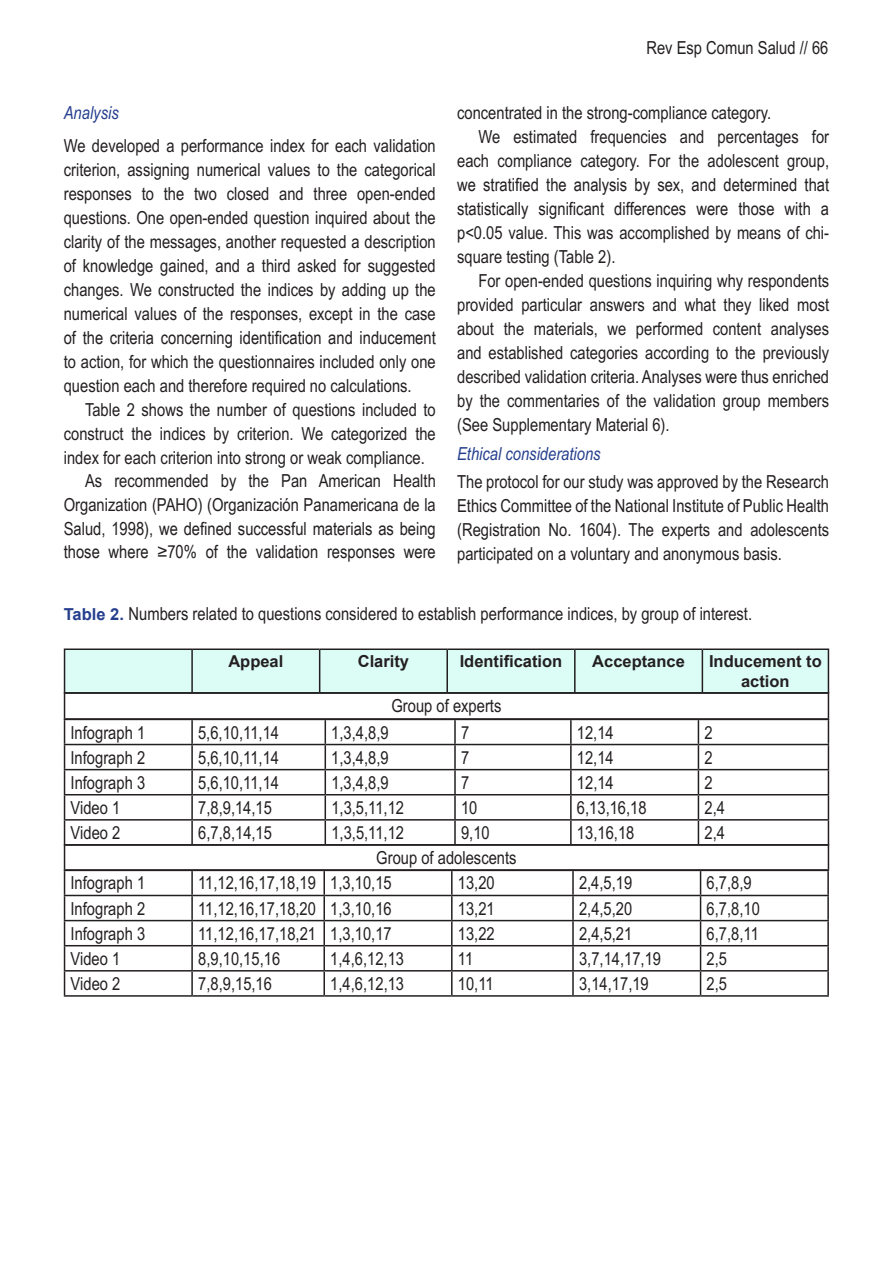
<style>
.page{position:relative;width:893px;height:1263px;background:#fff}
.page>*{position:absolute;margin:0;border:0;box-sizing:border-box;transform-origin:0 0}
.t1{font:18px/24px "Arial Narrow";color:#231f20;text-align:justify}
.t2{font:18px/23.5px "Arial Narrow 2";color:#231f20;text-align:justify}
.t3{font:italic 18px "Arial Narrow";color:#253f8e}
.t4{font:700 16.5px/19.8px "Arial";color:#231f20;text-align:center}
.t5{font:16.5px "Arial Bold MT2";color:#231f20}
.s1{font-family:"Arial Narrow 2"}
.s2{font-family:"Arial Narrow"}
.s3{font-family:"Arial";font-weight:700;font-size:16.5px;color:#253f8e}
.s4{font-family:"Arial Bold MT2";font-weight:400}
</style>
<div class="page">
<hr style="left:64px;top:648px;width:128px;height:2px;background:#231f20">
<hr style="left:192px;top:648px;width:128px;height:2px;background:#231f20">
<hr style="left:320px;top:648px;width:127px;height:2px;background:#231f20">
<hr style="left:447px;top:648px;width:128px;height:2px;background:#231f20">
<hr style="left:575px;top:648px;width:127px;height:2px;background:#231f20">
<hr style="left:702px;top:648px;width:127px;height:2px;background:#231f20">
<svg style="left:64px;top:649px;width:765px;height:346px"></svg>
<hr style="left:827px;top:971px;width:2px;height:24px;background:#231f20">
<hr style="left:64px;top:995px;width:128px;height:2px;background:#231f20">
<hr style="left:192px;top:995px;width:132px;height:2px;background:#231f20">
<hr style="left:324px;top:995px;width:128px;height:2px;background:#231f20">
<hr style="left:452px;top:995px;width:121px;height:2px;background:#231f20">
<hr style="left:573px;top:995px;width:128px;height:2px;background:#231f20">
<hr style="left:701px;top:995px;width:128px;height:2px;background:#231f20">
<p class="t3" style="left:64px;top:101px;width:56px">Analysis</p>
<p class="t1" style="left:64px;top:133px;width:374px">We developed a performance index for each validation criterion, assigning numerical values to the categorical responses to the two closed and three open-ended questions. One open-ended question inquired about the clarity of the messages, another requested a description of knowledge gained, and a third asked for suggested changes. We constructed the indices by adding up the numerical values of the responses, except in the case <span class="s1">of the criteria concerning identification and inducement </span>to action, for which the questionnaires included only one question each and therefore required no calculations.</p>
<p class="t1" style="left:64px;top:397px;width:374px;text-indent:21px">Table 2 shows the number of questions included to construct the indices by criterion. We categorized the index for each criterion into strong or weak compliance.</p>
<p class="t2" style="left:64px;top:469px;width:374px;text-indent:21px"><span class="s2">As recommended by the Pan American Health Organization (PAHO) (Organización Panamericana de la </span>Salud, 1998), we defined successful materials as being those where ≥70% of the validation responses were</p>
<p class="t1" style="left:646px;top:34px;width:184px">Rev Esp Comun Salud // 66</p>
<p class="t1" style="left:457px;top:100px;width:316px">concentrated in the strong-compliance category.</p>
<p class="t1" style="left:457px;top:124px;width:374px;text-indent:21px">We estimated frequencies and percentages for each compliance category. For the adolescent group, <span class="s1">we stratified the analysis by sex, and determined that statistically significant differences were those with a </span>p&lt;0.05 value. This was accomplished by means of chi&shy;square testing (Table 2).</p>
<p class="t1" style="left:457px;top:268px;width:374px;text-indent:21px">For open-ended questions inquiring why respondents provided particular answers and what they liked most about the materials, we performed content analyses and established categories according to the previously described validation criteria. Analyses were thus enriched by the commentaries of the validation group members (See Supplementary Material 6).</p>
<p class="t3" style="left:457px;top:441px;width:145px">Ethical considerations</p>
<p class="t1" style="left:457px;top:469px;width:374px">The protocol for our study was approved by the Research Ethics Committee of the National Institute of Public Health (Registration No. 1604). The experts and adolescents participated on a voluntary and anonymous basis.</p>
<p class="t1" style="left:64px;top:601px;width:690px"><span class="s3">Table 2.</span> Numbers related to questions considered to establish performance indices, by group of interest.</p>
<p class="t5" style="left:228px;top:650px;width:57px">Appeal</p>
<p class="t4" style="left:358px;top:652px;width:53px">Clarity</p>
<p class="t4" style="left:460px;top:652px;width:104px">Identification</p>
<p class="t5" style="left:592px;top:650px;width:94px">Acceptance</p>
<p class="t4" style="left:709px;top:652px;width:114px">Inducement to <span class="s4">action</span></p>
<p class="t1" style="left:391px;top:693px;width:111px">Group of experts</p>
<p class="t1" style="left:71px;top:719px;width:76px">Infograph 1</p>
<p class="t1" style="left:198px;top:719px;width:83px">5,6,10,11,14</p>
<p class="t1" style="left:331px;top:719px;width:59px">1,3,4,8,9</p>
<p class="t1" style="left:461px;top:719px;width:10px">7</p>
<p class="t1" style="left:577px;top:719px;width:38px">12,14</p>
<p class="t1" style="left:704px;top:719px;width:10px">2</p>
<p class="t1" style="left:71px;top:745px;width:76px">Infograph 2</p>
<p class="t1" style="left:198px;top:745px;width:83px">5,6,10,11,14</p>
<p class="t1" style="left:331px;top:745px;width:59px">1,3,4,8,9</p>
<p class="t1" style="left:461px;top:745px;width:10px">7</p>
<p class="t1" style="left:577px;top:745px;width:38px">12,14</p>
<p class="t1" style="left:704px;top:745px;width:10px">2</p>
<p class="t1" style="left:71px;top:770px;width:76px">Infograph 3</p>
<p class="t1" style="left:198px;top:770px;width:83px">5,6,10,11,14</p>
<p class="t1" style="left:331px;top:770px;width:59px">1,3,4,8,9</p>
<p class="t1" style="left:461px;top:770px;width:10px">7</p>
<p class="t1" style="left:577px;top:770px;width:38px">12,14</p>
<p class="t1" style="left:704px;top:770px;width:10px">2</p>
<p class="t1" style="left:71px;top:795px;width:51px">Video 1</p>
<p class="t1" style="left:198px;top:795px;width:75px">7,8,9,14,15</p>
<p class="t1" style="left:331px;top:795px;width:74px">1,3,5,11,12</p>
<p class="t1" style="left:461px;top:795px;width:18px">10</p>
<p class="t1" style="left:577px;top:795px;width:71px">6,13,16,18</p>
<p class="t1" style="left:704px;top:795px;width:22px">2,4</p>
<p class="t1" style="left:71px;top:820px;width:51px">Video 2</p>
<p class="t1" style="left:198px;top:820px;width:75px">6,7,8,14,15</p>
<p class="t1" style="left:331px;top:820px;width:74px">1,3,5,11,12</p>
<p class="t1" style="left:461px;top:820px;width:30px">9,10</p>
<p class="t1" style="left:577px;top:820px;width:59px">13,16,18</p>
<p class="t1" style="left:704px;top:820px;width:22px">2,4</p>
<p class="t1" style="left:376px;top:845px;width:142px">Group of adolescents</p>
<p class="t1" style="left:71px;top:870px;width:76px">Infograph 1</p>
<p class="t1" style="left:198px;top:870px;width:119px">11,12,16,17,18,19</p>
<p class="t1" style="left:330px;top:870px;width:63px">1,3,10,15</p>
<p class="t1" style="left:458px;top:870px;width:38px">13,20</p>
<p class="t1" style="left:579px;top:870px;width:55px">2,4,5,19</p>
<p class="t1" style="left:707px;top:870px;width:47px">6,7,8,9</p>
<p class="t1" style="left:71px;top:895px;width:76px">Infograph 2</p>
<p class="t1" style="left:198px;top:895px;width:119px">11,12,16,17,18,20</p>
<p class="t1" style="left:330px;top:895px;width:63px">1,3,10,16</p>
<p class="t1" style="left:458px;top:895px;width:38px">13,21</p>
<p class="t1" style="left:579px;top:895px;width:55px">2,4,5,20</p>
<p class="t1" style="left:707px;top:895px;width:55px">6,7,8,10</p>
<p class="t1" style="left:71px;top:921px;width:76px">Infograph 3</p>
<p class="t1" style="left:198px;top:921px;width:119px">11,12,16,17,18,21</p>
<p class="t1" style="left:330px;top:921px;width:63px">1,3,10,17</p>
<p class="t1" style="left:458px;top:921px;width:38px">13,22</p>
<p class="t1" style="left:579px;top:921px;width:55px">2,4,5,21</p>
<p class="t1" style="left:707px;top:921px;width:54px">6,7,8,11</p>
<p class="t1" style="left:71px;top:946px;width:51px">Video 1</p>
<p class="t1" style="left:198px;top:946px;width:84px">8,9,10,15,16</p>
<p class="t1" style="left:330px;top:946px;width:75px">1,4,6,12,13</p>
<p class="t1" style="left:458px;top:946px;width:17px">11</p>
<p class="t1" style="left:579px;top:946px;width:84px">3,7,14,17,19</p>
<p class="t1" style="left:707px;top:946px;width:22px">2,5</p>
<p class="t1" style="left:71px;top:971px;width:51px">Video 2</p>
<p class="t1" style="left:198px;top:971px;width:75px">7,8,9,15,16</p>
<p class="t1" style="left:330px;top:971px;width:75px">1,4,6,12,13</p>
<p class="t1" style="left:458px;top:971px;width:37px">10,11</p>
<p class="t1" style="left:579px;top:971px;width:71px">3,14,17,19</p>
<p class="t1" style="left:707px;top:971px;width:22px">2,5</p>
</div>
